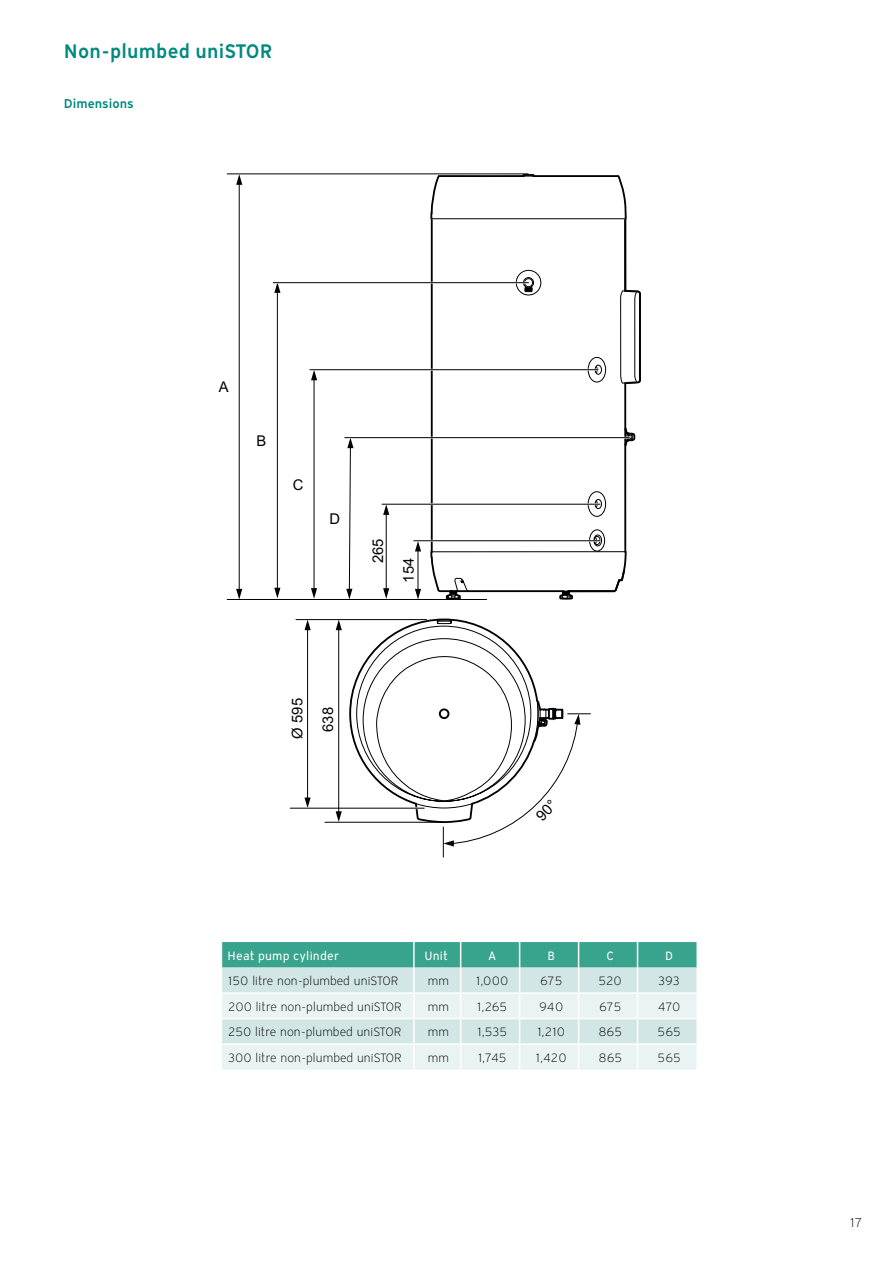
<style>
.page{position:relative;width:893px;height:1263px;background:#fff}
.page>*{position:absolute;margin:0;border:0;box-sizing:border-box;transform-origin:0 0}
.t1{font:600 19.5px "Vaillant 16";letter-spacing:.01em;color:#00897e}
.t2{font:14.85px/30.8px "Arial";color:#000;text-align:center}
.t3{font:600 12.75px "Vaillant 16";color:#00897e}
.t4{font:300 12.75px "Vaillant 16";color:#000}
.t5{font:300 12px "Vaillant 16";color:#000}
.t6{font:12px "Vaillant 16";letter-spacing:.02em;color:#fff}
</style>
<div class="page">
<svg style="left:429px;top:173px;width:198px;height:427px"></svg>
<svg style="left:431px;top:217px;width:210px;height:382px"></svg>
<svg style="left:274px;top:284px;width:6px;height:9px"></svg>
<svg style="left:274px;top:588px;width:6px;height:10px"></svg>
<hr style="left:277px;top:290px;width:1px;height:300px;background:#000">
<svg style="left:311px;top:371px;width:6px;height:9px"></svg>
<svg style="left:311px;top:588px;width:6px;height:11px"></svg>
<hr style="left:314px;top:378px;width:1px;height:214px;background:#000">
<svg style="left:236px;top:174px;width:6px;height:11px"></svg>
<svg style="left:236px;top:589px;width:6px;height:10px"></svg>
<hr style="left:239px;top:182px;width:1px;height:410px;background:#000">
<svg style="left:383px;top:505px;width:6px;height:10px"></svg>
<svg style="left:383px;top:588px;width:6px;height:11px"></svg>
<hr style="left:386px;top:514px;width:1px;height:79px;background:#000">
<svg style="left:415px;top:542px;width:6px;height:9px"></svg>
<svg style="left:415px;top:589px;width:6px;height:10px"></svg>
<hr style="left:417px;top:550px;width:1px;height:43px;background:#000">
<svg style="left:346px;top:439px;width:7px;height:160px"></svg>
<hr style="left:273px;top:282px;width:256px;height:2px;background:#fff">
<hr style="left:273px;top:282px;width:256px;height:1px;background:#000">
<hr style="left:227px;top:599px;width:260px;height:1px;background:#000">
<hr style="left:310px;top:369px;width:288px;height:2px;background:#fff">
<hr style="left:310px;top:369px;width:288px;height:1px;background:#000">
<hr style="left:382px;top:503px;width:218px;height:2px;background:#fff">
<hr style="left:382px;top:504px;width:218px;height:1px;background:#000">
<hr style="left:345px;top:437px;width:284px;height:2px;background:#fff">
<hr style="left:345px;top:437px;width:284px;height:1px;background:#000">
<hr style="left:414px;top:540px;width:186px;height:2px;background:#fff">
<hr style="left:414px;top:540px;width:186px;height:1px;background:#000">
<hr style="left:227px;top:173px;width:301px;height:1px;background:#000">
<svg style="left:305px;top:620px;width:6px;height:10px"></svg>
<svg style="left:304px;top:797px;width:7px;height:10px"></svg>
<hr style="left:307px;top:627px;width:1px;height:175px;background:#000">
<hr style="left:325px;top:822px;width:119px;height:1px;background:#000">
<hr style="left:290px;top:808px;width:134px;height:1px;background:#000">
<hr style="left:296px;top:619px;width:130px;height:1px;background:#000">
<hr style="left:443px;top:827px;width:1px;height:30px;background:#000">
<svg style="left:336px;top:620px;width:6px;height:10px"></svg>
<svg style="left:336px;top:811px;width:6px;height:11px"></svg>
<hr style="left:338px;top:627px;width:1px;height:189px;background:#000">
<svg style="left:222px;top:942px;width:474px;height:127px;background:#bedfda"></svg>
<svg style="left:350px;top:619px;width:240px;height:227px"></svg>
<h1 class="t1" style="left:64px;top:38px;width:210px">Non-plumbed uniSTOR</h1>
<p class="t3" style="left:64px;top:94px;width:71px">Dimensions</p>
<p class="t2" style="left:219px;top:372px;width:11px">A</p>
<p class="t2" style="left:257px;top:425px;width:11px">B</p>
<p class="t2" style="left:293px;top:469px;width:12px">C</p>
<p class="t2" style="left:329px;top:503px;width:12px">D</p>
<p class="t2" style="left:363px;top:583px;width:45px;text-align:left;text-indent:19px;rotate:-90deg">265<br>154</p>
<p class="t2" style="left:282px;top:739px;width:42px;rotate:-90deg">Ø 595<br>638</p>
<p class="t6" style="left:228px;top:947px;width:113px">Heat pump cylinder</p>
<p class="t6" style="left:424px;top:947px;width:25px">Unit</p>
<p class="t6" style="left:488px;top:947px;width:10px">A</p>
<p class="t6" style="left:547px;top:947px;width:9px">B</p>
<p class="t6" style="left:606px;top:947px;width:9px">C</p>
<p class="t6" style="left:665px;top:947px;width:9px">D</p>
<p class="t5" style="left:228px;top:973px;width:172px">150 litre non-plumbed uniSTOR</p>
<p class="t5" style="left:428px;top:973px;width:23px">mm</p>
<p class="t5" style="left:476px;top:973px;width:34px">1,000</p>
<p class="t5" style="left:540px;top:973px;width:24px">675</p>
<p class="t5" style="left:599px;top:973px;width:25px">520</p>
<p class="t5" style="left:658px;top:973px;width:23px">393</p>
<p class="t5" style="left:228px;top:999px;width:175px">200 litre non-plumbed uniSTOR</p>
<p class="t5" style="left:428px;top:999px;width:23px">mm</p>
<p class="t5" style="left:477px;top:999px;width:32px">1,265</p>
<p class="t5" style="left:539px;top:999px;width:26px">940</p>
<p class="t5" style="left:599px;top:999px;width:24px">675</p>
<p class="t5" style="left:658px;top:999px;width:24px">470</p>
<p class="t5" style="left:228px;top:1024px;width:175px">250 litre non-plumbed uniSTOR</p>
<p class="t5" style="left:428px;top:1024px;width:23px">mm</p>
<p class="t5" style="left:477px;top:1024px;width:31px">1,535</p>
<p class="t5" style="left:537px;top:1024px;width:29px">1,210</p>
<p class="t5" style="left:598px;top:1024px;width:25px">865</p>
<p class="t5" style="left:658px;top:1024px;width:25px">565</p>
<p class="t5" style="left:228px;top:1050px;width:175px">300 litre non-plumbed uniSTOR</p>
<p class="t5" style="left:428px;top:1050px;width:23px">mm</p>
<p class="t5" style="left:478px;top:1050px;width:30px">1,745</p>
<p class="t5" style="left:536px;top:1050px;width:32px">1,420</p>
<p class="t5" style="left:598px;top:1050px;width:25px">865</p>
<p class="t5" style="left:658px;top:1050px;width:25px">565</p>
<p class="t4" style="left:850px;top:1214px;width:14px">17</p>
</div>
